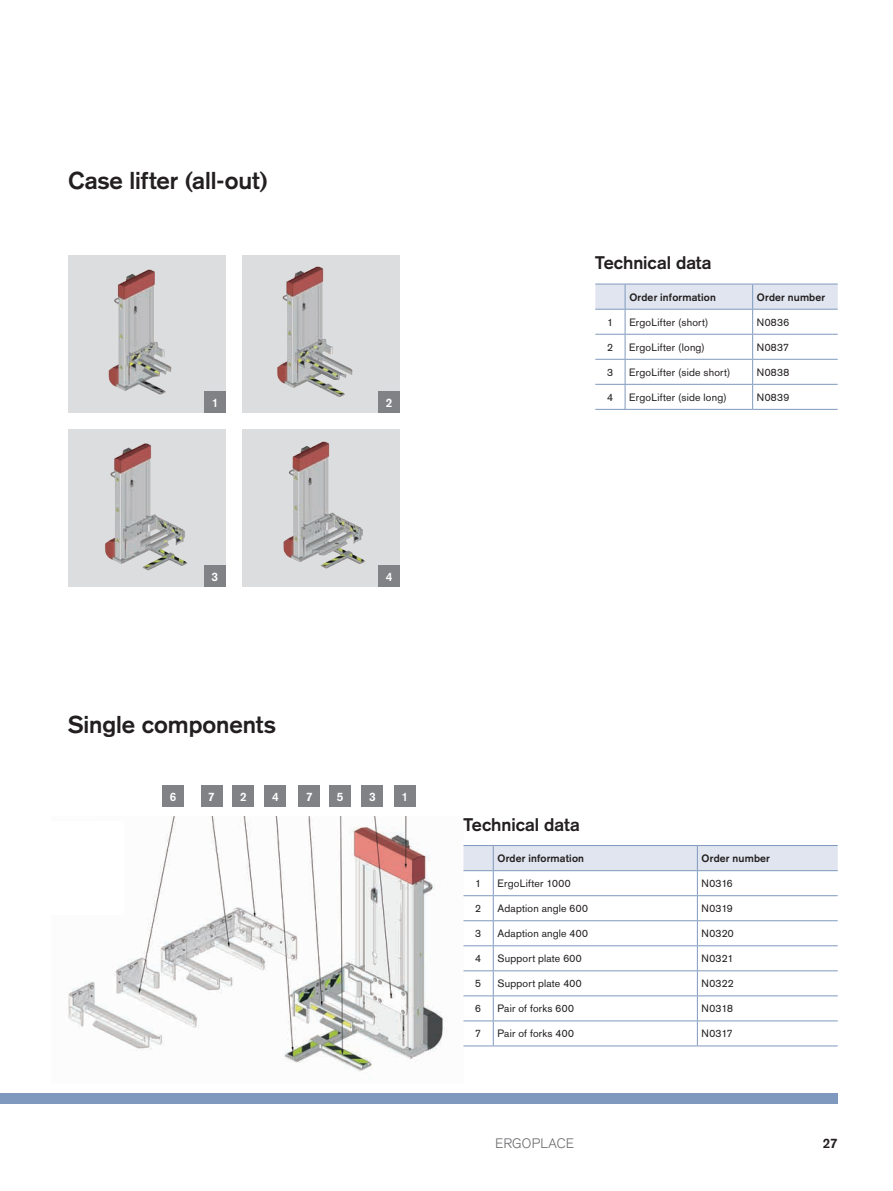
<style>
.page{position:relative;width:893px;height:1191px;background:#fff}
.page>*{position:absolute;margin:0;border:0;box-sizing:border-box;transform-origin:0 0}
.t1{font:700 24px "Akzidenz Grotesk";letter-spacing:-.005em;color:#231f20}
.t2{font:700 18px "Akzidenz Grotesk";color:#231f20}
.t3{font:300 13.5px "Akzidenz Grotesk";letter-spacing:.025em;color:#6c6d70}
.t4{font:700 13.5px "Akzidenz Grotesk";color:#231f20}
.t5{font:700 12px "Akzidenz Grotesk";color:#fff}
.t6{font:10.5px "Akzidenz Grotesk";letter-spacing:.02em;color:#231f20}
.t7{font:700 10.5px "Akzidenz Grotesk";letter-spacing:.015em;color:#231f20}
</style>
<div class="page">
<div style="left:0;top:1093px;width:838px;height:10px;background:#7f99be"></div>
<img style="left:68px;top:816px;width:379px;height:256px">
<div style="left:38px;top:821px;width:85px;height:93px;background:#fff"></div>
<div style="left:242px;top:429px;width:158px;height:158px;background:#dcdddf"></div>
<img style="left:283px;top:441px;width:98px;height:128px">
<div style="left:68px;top:429px;width:157px;height:158px;background:#dcdddf"></div>
<img style="left:105px;top:443px;width:83px;height:128px">
<div style="left:68px;top:255px;width:157px;height:157px;background:#dcdddf"></div>
<img style="left:108px;top:269px;width:64px;height:126px">
<div style="left:242px;top:255px;width:158px;height:157px;background:#dcdddf"></div>
<img style="left:277px;top:266px;width:76px;height:131px">
<div style="left:204px;top:391px;width:22px;height:21px;background:#808285"></div>
<div style="left:394px;top:786px;width:22px;height:21px;background:#808285"></div>
<div style="left:362px;top:786px;width:21px;height:21px;background:#808285"></div>
<div style="left:329px;top:786px;width:22px;height:21px;background:#808285"></div>
<div style="left:265px;top:786px;width:21px;height:21px;background:#808285"></div>
<div style="left:233px;top:786px;width:21px;height:21px;background:#808285"></div>
<div style="left:201px;top:786px;width:21px;height:21px;background:#808285"></div>
<div style="left:162px;top:786px;width:22px;height:21px;background:#808285"></div>
<div style="left:299px;top:786px;width:21px;height:21px;background:#808285"></div>
<div style="left:378px;top:391px;width:22px;height:21px;background:#808285"></div>
<div style="left:378px;top:566px;width:22px;height:21px;background:#808285"></div>
<div style="left:204px;top:566px;width:21px;height:21px;background:#808285"></div>
<hr style="left:463px;top:1045px;width:30px;height:1px;background:#7f99be">
<hr style="left:493px;top:1045px;width:204px;height:1px;background:#7f99be">
<hr style="left:697px;top:1045px;width:141px;height:1px;background:#7f99be">
<svg style="left:463px;top:845px;width:375px;height:200px"></svg>
<hr style="left:595px;top:409px;width:30px;height:1px;background:#7f99be">
<hr style="left:625px;top:409px;width:128px;height:1px;background:#7f99be">
<hr style="left:753px;top:409px;width:85px;height:1px;background:#7f99be">
<svg style="left:595px;top:284px;width:243px;height:125px"></svg>
<h1 class="t1" style="left:68px;top:166px;width:201px">Case lifter (all-out)</h1>
<p class="t5" style="left:212px;top:395px;width:8px">1</p>
<p class="t5" style="left:386px;top:395px;width:8px">2</p>
<h2 class="t2" style="left:595px;top:252px;width:118px">Technical data</h2>
<p class="t7" style="left:629px;top:291px;width:88px">Order information</p>
<p class="t7" style="left:757px;top:291px;width:70px">Order number</p>
<p class="t6" style="left:607px;top:316px;width:7px">1</p>
<p class="t6" style="left:629px;top:316px;width:81px">ErgoLifter (short)</p>
<p class="t6" style="left:757px;top:316px;width:34px">N0836</p>
<p class="t6" style="left:607px;top:341px;width:7px">2</p>
<p class="t6" style="left:629px;top:341px;width:77px">ErgoLifter (long)</p>
<p class="t6" style="left:757px;top:341px;width:34px">N0837</p>
<p class="t6" style="left:607px;top:366px;width:7px">3</p>
<p class="t6" style="left:629px;top:366px;width:103px">ErgoLifter (side short)</p>
<p class="t6" style="left:757px;top:366px;width:34px">N0838</p>
<p class="t6" style="left:607px;top:391px;width:7px">4</p>
<p class="t6" style="left:629px;top:391px;width:99px">ErgoLifter (side long)</p>
<p class="t6" style="left:757px;top:391px;width:34px">N0839</p>
<p class="t5" style="left:211px;top:569px;width:8px">3</p>
<p class="t5" style="left:386px;top:569px;width:8px">4</p>
<h1 class="t1" style="left:68px;top:710px;width:209px">Single components</h1>
<p class="t5" style="left:170px;top:790px;width:8px">6</p>
<p class="t5" style="left:208px;top:790px;width:8px">7</p>
<p class="t5" style="left:240px;top:790px;width:8px">2</p>
<p class="t5" style="left:272px;top:790px;width:8px">4</p>
<p class="t5" style="left:306px;top:790px;width:8px">7</p>
<p class="t5" style="left:337px;top:790px;width:8px">5</p>
<p class="t5" style="left:369px;top:790px;width:8px">3</p>
<p class="t5" style="left:402px;top:790px;width:8px">1</p>
<h2 class="t2" style="left:463px;top:813px;width:118px">Technical data</h2>
<p class="t7" style="left:497px;top:852px;width:88px">Order information</p>
<p class="t7" style="left:702px;top:852px;width:70px">Order number</p>
<p class="t6" style="left:475px;top:877px;width:7px">1</p>
<p class="t6" style="left:497px;top:877px;width:75px">ErgoLifter 1000</p>
<p class="t6" style="left:702px;top:877px;width:33px">N0316</p>
<p class="t6" style="left:475px;top:902px;width:7px">2</p>
<p class="t6" style="left:497px;top:902px;width:92px">Adaption angle 600</p>
<p class="t6" style="left:702px;top:902px;width:33px">N0319</p>
<p class="t6" style="left:475px;top:927px;width:7px">3</p>
<p class="t6" style="left:497px;top:927px;width:92px">Adaption angle 400</p>
<p class="t6" style="left:702px;top:927px;width:34px">N0320</p>
<p class="t6" style="left:475px;top:952px;width:7px">4</p>
<p class="t6" style="left:497px;top:952px;width:86px">Support plate 600</p>
<p class="t6" style="left:702px;top:952px;width:33px">N0321</p>
<p class="t6" style="left:475px;top:977px;width:7px">5</p>
<p class="t6" style="left:497px;top:977px;width:86px">Support plate 400</p>
<p class="t6" style="left:702px;top:977px;width:33px">N0322</p>
<p class="t6" style="left:475px;top:1002px;width:7px">6</p>
<p class="t6" style="left:497px;top:1002px;width:78px">Pair of forks 600</p>
<p class="t6" style="left:702px;top:1002px;width:33px">N0318</p>
<p class="t6" style="left:475px;top:1027px;width:7px">7</p>
<p class="t6" style="left:497px;top:1027px;width:78px">Pair of forks 400</p>
<p class="t6" style="left:702px;top:1027px;width:32px">N0317</p>
<p class="t3" style="left:495px;top:1135px;width:80px">ERGOPLACE</p>
<p class="t4" style="left:823px;top:1135px;width:17px">27</p>
</div>
